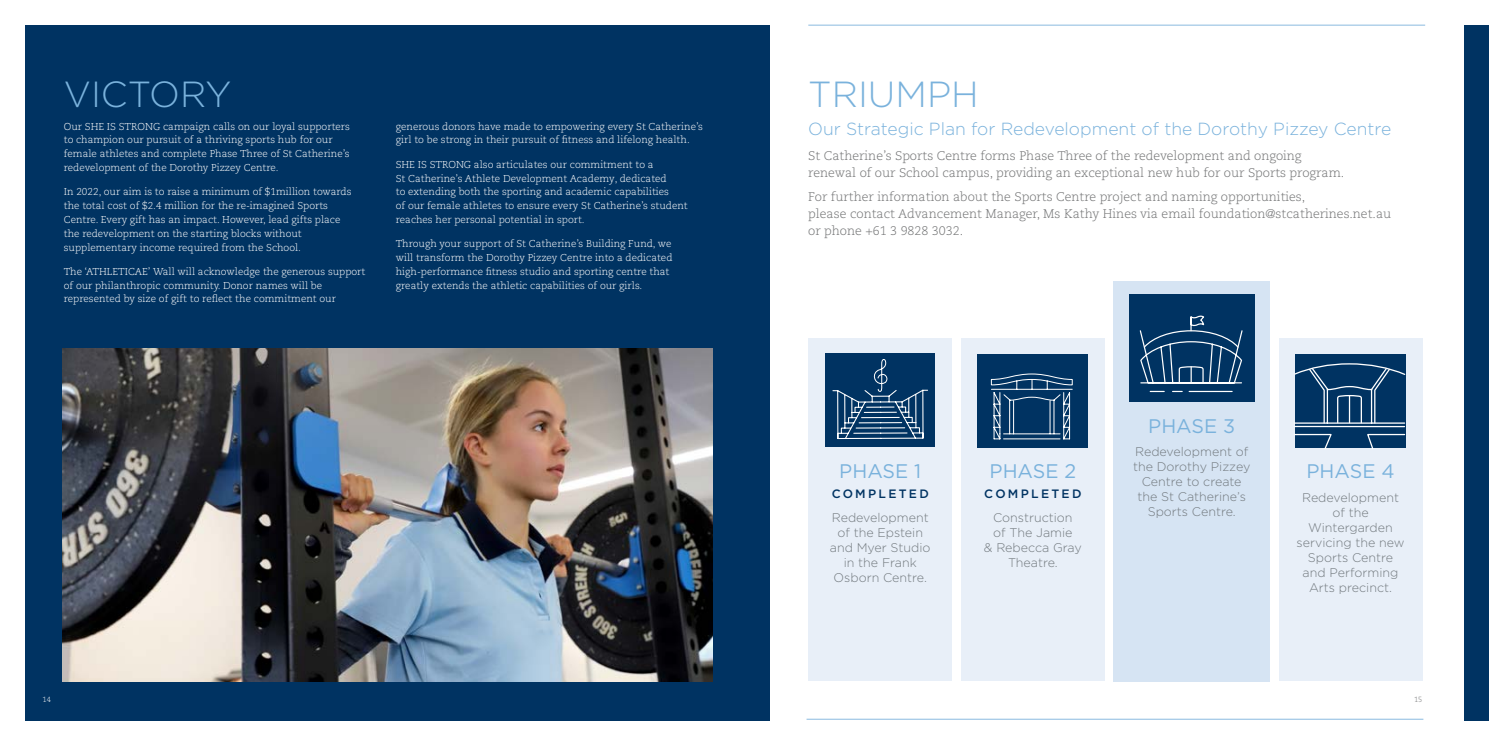
<style>
.page{position:relative;width:1489px;height:745px;background:#fff}
.page>*{position:absolute;margin:0;border:0;box-sizing:border-box;transform-origin:0 0}
.t1{font:300 36.25px "Gotham HTF";color:#7ab2dc}
.t2{font:19.62px "Gotham HTF";color:#7ab2dc}
.t3{font:300 17.5px "Gotham HTF";color:#7ab2dc}
.t4{font:300 12.5px/16.9px "Caecilia LT Pro 45";color:#707172}
.t5{font:300 12.5px/15px "Gotham HTF";color:#72797e;text-align:center}
.t6{font:500 12.12px "Gotham HTF";letter-spacing:.19em;color:#003362}
.t7{font:300 10px/13.8px "Caecilia LT Pro 45";color:#fff}
.t8{font:300 7.5px "Caecilia LT Pro 45";color:#fff}
.t9{font:300 7.5px "Caecilia LT Pro 45";color:#707172}
</style>
<div class="page">
<div style="left:25px;top:25px;width:744px;height:694px;background:#003362"></div>
<div style="left:1463px;top:25px;width:25px;height:694px;background:#003362"></div>
<hr style="left:808px;top:25px;width:616px;height:1px;background:#8abae0">
<hr style="left:806px;top:718px;width:617px;height:1px;background:#8abae0">
<div style="left:1113px;top:281px;width:156px;height:399px;background:#d6e4f3"></div>
<div style="left:1128px;top:294px;width:126px;height:107px;background:#003362"></div>
<svg style="left:1139px;top:315px;width:104px;height:77px"></svg>
<div style="left:808px;top:338px;width:144px;height:342px;background:#e8eff8"></div>
<div style="left:825px;top:353px;width:109px;height:93px;background:#003362"></div>
<svg style="left:832px;top:359px;width:96px;height:80px"></svg>
<div style="left:960px;top:338px;width:144px;height:342px;background:#e8eff8"></div>
<div style="left:1278px;top:338px;width:144px;height:342px;background:#e8eff8"></div>
<div style="left:976px;top:353px;width:111px;height:94px;background:#003362"></div>
<svg style="left:990px;top:373px;width:83px;height:67px"></svg>
<div style="left:1294px;top:353px;width:111px;height:94px;background:#003362"></div>
<svg style="left:1294px;top:362px;width:112px;height:87px"></svg>
<hr style="left:1294px;top:425px;width:110px;height:2px;background:#fff">
<img style="left:62px;top:348px;width:650px;height:332px">
<h1 class="t1" style="left:64px;top:74px;width:169px">VICTORY</h1>
<p class="t7" style="left:64px;top:119px;width:288px">Our SHE IS STRONG campaign calls on our loyal supporters to champion our pursuit of a thriving sports hub for our female athletes and complete Phase Three of St Catherine’s redevelopment of the Dorothy Pizzey Centre.</p>
<p class="t7" style="left:64px;top:185px;width:289px">In 2022, our aim is to raise a minimum of $1million towards the total cost of $2.4 million for the re-imagined Sports Centre. Every gift has an impact. However, lead gifts place the redevelopment on the starting blocks without supplementary income required from the School.</p>
<p class="t7" style="left:64px;top:264px;width:303px">The ‘ATHLETICAE’ Wall will acknowledge the generous support of our philanthropic community. Donor names will be represented by size of gift to reflect the commitment our</p>
<p class="t7" style="left:396px;top:119px;width:308px">generous donors have made to empowering every St Catherine’s girl to be strong in their pursuit of fitness and lifelong health.</p>
<p class="t7" style="left:396px;top:157px;width:293px">SHE IS STRONG also articulates our commitment to a<br>St Catherine’s Athlete Development Academy, dedicated<br>to extending both the sporting and academic capabilities<br>of our female athletes to ensure every St Catherine’s student reaches her personal potential in sport.</p>
<p class="t7" style="left:396px;top:237px;width:278px">Through your support of St Catherine’s Building Fund, we will transform the Dorothy Pizzey Centre into a dedicated high-performance fitness studio and sporting centre that greatly extends the athletic capabilities of our girls.</p>
<h1 class="t1" style="left:808px;top:74px;width:172px">TRIUMPH</h1>
<h3 class="t3" style="left:808px;top:119px;width:584px">Our Strategic Plan for Redevelopment of the Dorothy Pizzey Centre</h3>
<p class="t4" style="left:808px;top:147px;width:537px">St Catherine’s Sports Centre forms Phase Three of the redevelopment and ongoing renewal of our School campus, providing an exceptional new hub for our Sports program.</p>
<p class="t4" style="left:808px;top:188px;width:584px">For further information about the Sports Centre project and naming opportunities,<br>please contact Advancement Manager, Ms Kathy Hines via email foundation@stcatherines.net.au or phone +61 3 9828 3032.</p>
<h2 class="t2" style="left:839px;top:460px;width:83px">PHASE 1</h2>
<p class="t6" style="left:831px;top:487px;width:99px">COMPLETED</p>
<p class="t5" style="left:829px;top:509px;width:102px">Redevelopment of the Epstein and Myer Studio in the Frank<br>Osborn Centre.</p>
<h2 class="t2" style="left:989px;top:460px;width:88px">PHASE 2</h2>
<p class="t6" style="left:984px;top:487px;width:99px">COMPLETED</p>
<p class="t5" style="left:983px;top:509px;width:99px">Construction<br>of The Jamie<br>&amp; Rebecca Gray<br>Theatre.</p>
<h2 class="t2" style="left:1148px;top:414px;width:88px">PHASE 3</h2>
<p class="t5" style="left:1132px;top:444px;width:119px">Redevelopment of the Dorothy Pizzey<br>Centre to create the St Catherine’s<br>Sports Centre.</p>
<h2 class="t2" style="left:1306px;top:460px;width:90px">PHASE 4</h2>
<p class="t5" style="left:1296px;top:489px;width:109px">Redevelopment of the<br>Wintergarden servicing the new<br>Sports Centre and Performing<br>Arts precinct.</p>
<p class="t8" style="left:43px;top:694px;width:10px">14</p>
<p class="t9" style="left:1413px;top:694px;width:10px">15</p>
</div>
